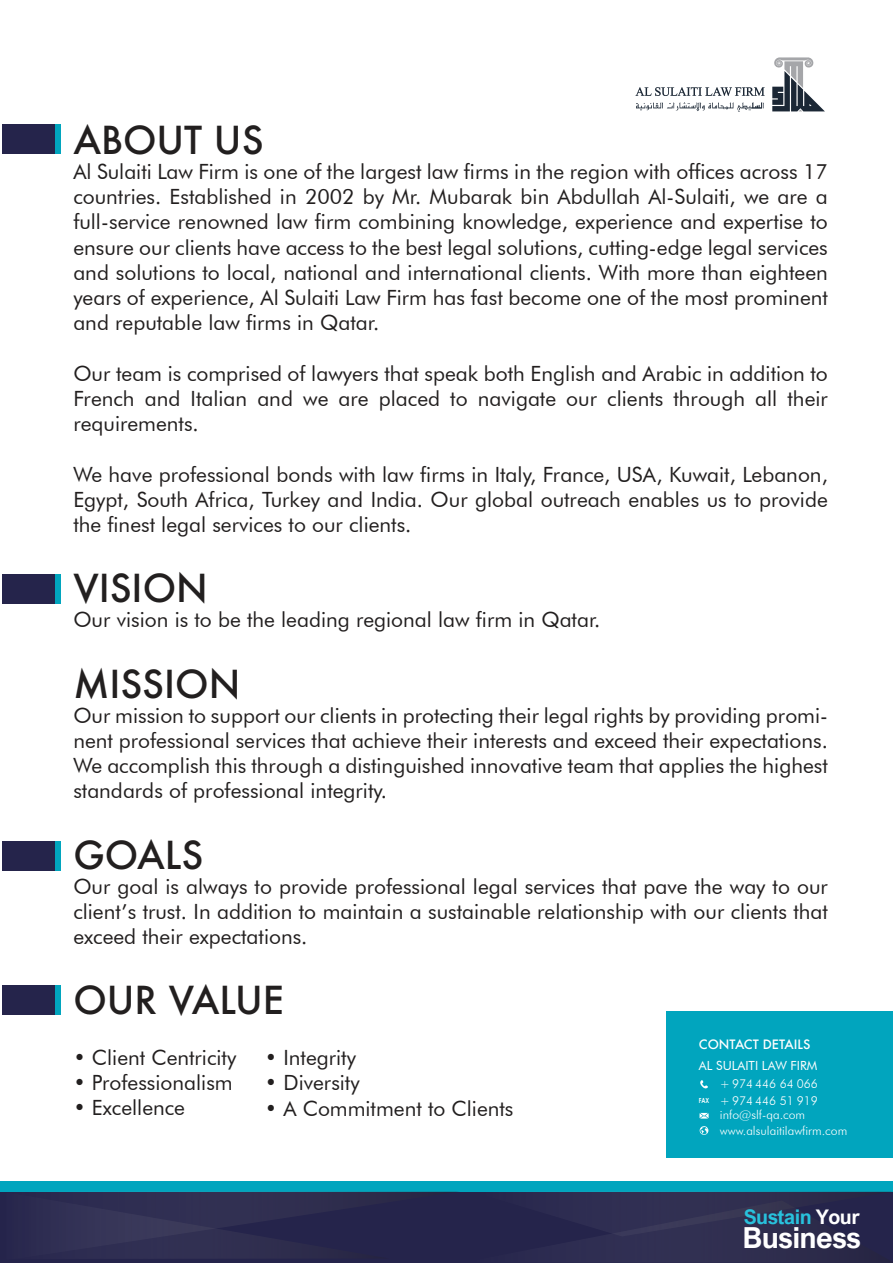
<style>
.page{position:relative;width:893px;height:1263px;background:#fff}
.page>*{position:absolute;margin:0;border:0;box-sizing:border-box;transform-origin:0 0}
.t1{font:500 37.5px "Futura";color:#221f1f}
.t2{font:700 29.1px "Arial Nova";letter-spacing:-.025em;color:#fff}
.t3{font:21px/25.2px "Futura BT";color:#221f1f;text-align:justify}
.t4{font:700 20.1px "Arial Nova";letter-spacing:-.025em;color:#28c1dc}
.t5{font:12.6px "Futura BT";color:#fff}
.t6{font:500 12.6px "Futura";color:#fff}
.t7{font:300 12.15px/13.8px "Futura BT";color:#fff}
.t8{font:700 7.05px "Century Gothic";color:#fff;scale:.79 1}
.s1{font-family:"Futura BT";font-weight:300;font-size:12.15px}
.s2{color:#fff}
</style>
<div class="page">
<div style="left:667px;top:1011px;width:226px;height:146px;background:#01a5be"></div>
<div style="left:0;top:1181px;width:893px;height:11px;background:#01a5be"></div>
<svg style="left:0;top:1191px;width:893px;height:72px;background:#2b2c50"></svg>
<div style="left:8px;top:124px;width:53px;height:30px;background:#01a5be"></div>
<div style="left:2px;top:124px;width:53px;height:30px;background:#25244b"></div>
<div style="left:8px;top:574px;width:53px;height:30px;background:#01a5be"></div>
<div style="left:2px;top:574px;width:53px;height:30px;background:#25244b"></div>
<div style="left:8px;top:841px;width:53px;height:30px;background:#01a5be"></div>
<div style="left:2px;top:841px;width:53px;height:30px;background:#25244b"></div>
<div style="left:8px;top:985px;width:53px;height:30px;background:#01a5be"></div>
<div style="left:2px;top:985px;width:53px;height:30px;background:#25244b"></div>
<svg style="left:772px;top:57px;width:53px;height:54px"></svg>
<svg style="left:636px;top:102px;width:128px;height:10px"></svg>
<svg style="left:635px;top:87px;width:130px;height:9px"></svg>
<svg style="left:699px;top:1113px;width:10px;height:5px"></svg>
<svg style="left:700px;top:1126px;width:8px;height:9px"></svg>
<svg style="left:700px;top:1080px;width:8px;height:8px"></svg>
<h1 class="t1" style="left:73px;top:114px;width:192px">ABOUT US</h1>
<p class="t3" style="left:73px;top:159px;width:756px">Al Sulaiti Law Firm is one of the largest law firms in the region with offices across 17 countries. Established in 2002 by Mr. Mubarak bin Abdullah Al-Sulaiti, we are a full-service renowned law firm combining knowledge, experience and expertise to ensure our clients have access to the best legal solutions, cutting-edge legal services and solutions to local, national and international clients. With more than eighteen years of experience, Al Sulaiti Law Firm has fast become one of the most prominent and reputable law firms in Qatar.</p>
<p class="t3" style="left:73px;top:360px;width:756px">Our team is comprised of lawyers that speak both English and Arabic in addition to French and Italian and we are placed to navigate our clients through all their requirements.</p>
<p class="t3" style="left:73px;top:461px;width:756px">We have professional bonds with law firms in Italy, France, USA, Kuwait, Lebanon, Egypt, South Africa, Turkey and India. Our global outreach enables us to provide the finest legal services to our clients.</p>
<h1 class="t1" style="left:73px;top:562px;width:136px">VISION</h1>
<p class="t3" style="left:73px;top:607px;width:529px">Our vision is to be the leading regional law firm in Qatar.</p>
<h1 class="t1" style="left:73px;top:658px;width:169px">MISSION</h1>
<p class="t3" style="left:73px;top:702px;width:756px">Our mission to support our clients in protecting their legal rights by providing promi&shy;nent professional services that achieve their interests and exceed their expectations.<br>We accomplish this through a distinguished innovative team that applies the highest standards of professional integrity.</p>
<h1 class="t1" style="left:73px;top:829px;width:132px">GOALS</h1>
<p class="t3" style="left:73px;top:873px;width:756px">Our goal is always to provide professional legal services that pave the way to our client’s trust. In addition to maintain a sustainable relationship with our clients that exceed their expectations.</p>
<h1 class="t1" style="left:73px;top:975px;width:212px">OUR VALUE</h1>
<p class="t3" style="left:73px;top:1044px;width:164px">• Client Centricity</p>
<p class="t3" style="left:73px;top:1070px;width:161px">• Professionalism</p>
<p class="t3" style="left:73px;top:1095px;width:113px">• Excellence</p>
<p class="t6" style="left:699px;top:1036px;width:113px">CONTACT DETAILS</p>
<p class="t5" style="left:699px;top:1058px;width:120px">AL SULAITI LAW FIRM</p>
<p class="t3" style="left:265px;top:1045px;width:93px">• Integrity</p>
<p class="t3" style="left:265px;top:1070px;width:96px">• Diversity</p>
<p class="t3" style="left:265px;top:1095px;width:250px">• A Commitment to Clients</p>
<p class="t7" style="left:720px;top:1093px;width:99px;text-indent:12px">974 446 51 919 info@slf-qa.com</p>
<p class="t7" style="left:720px;top:1077px;width:99px">+ 974 446 64 066</p>
<p class="t8" style="left:699px;top:1096px;width:41px">FAX <span class="s1">+</span></p>
<p class="t7" style="left:720px;top:1123px;width:129px">www.alsulaitilawfirm.com</p>
<p class="t4" style="left:744px;top:1205px;width:118px">Sustain <span class="s2">Your</span></p>
<h2 class="t2" style="left:742px;top:1221px;width:120px">Business</h2>
</div>
